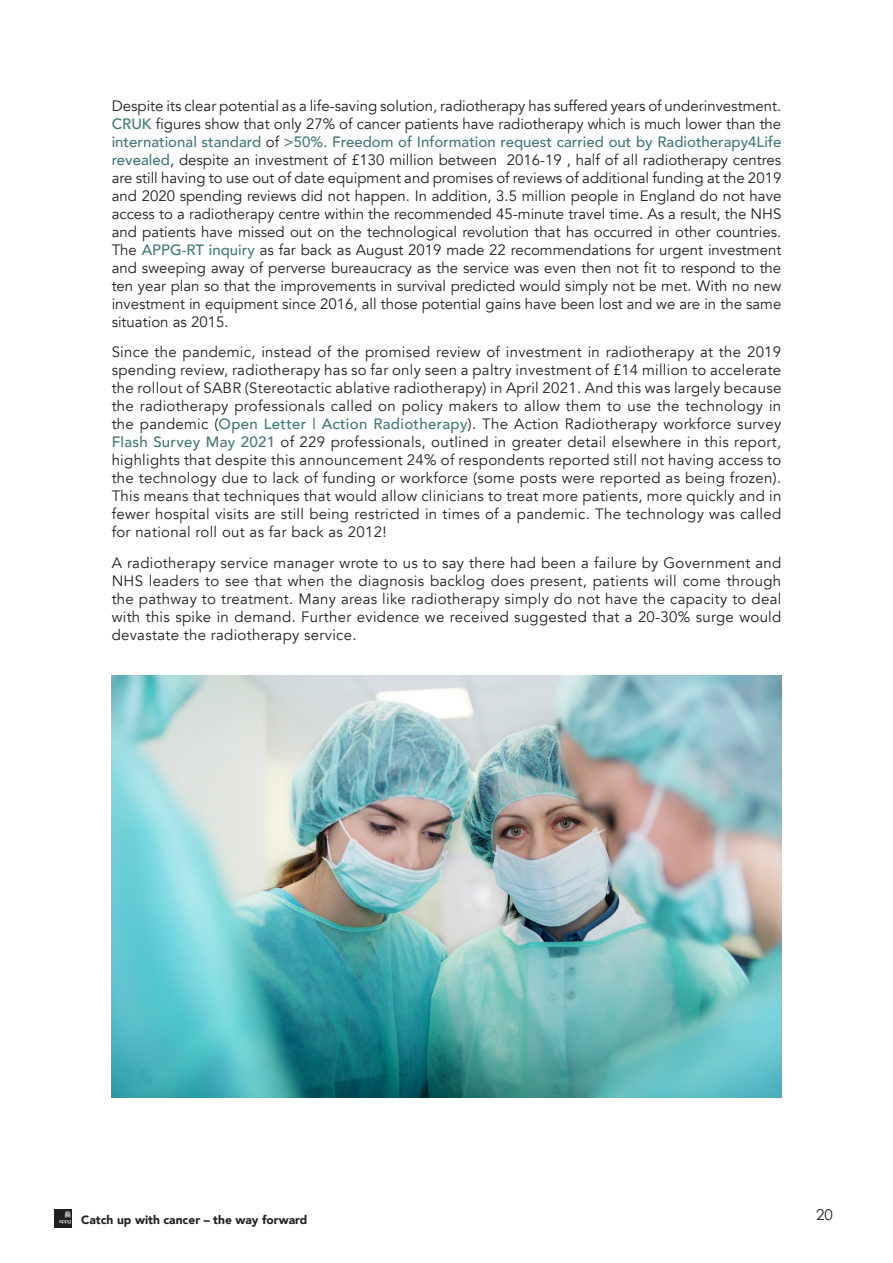
<style>
.page{position:relative;width:893px;height:1263px;background:#fff}
.page>*{position:absolute;margin:0;border:0;box-sizing:border-box;transform-origin:0 0}
.t1{font:15px/18px "Avenir";letter-spacing:.02em;color:#231f20;text-align:justify}
.t2{font:15px "Century Gothic";color:#231f20}
.t3{font:900 12px "Avenir";color:#231f20}
.s1{font-weight:500;color:#427877}
</style>
<div class="page">
<div style="left:54px;top:1210px;width:18px;height:18px;background:#231f20"></div>
<svg style="left:59px;top:1211px;width:12px;height:13px"></svg>
<img style="left:112px;top:675px;width:669px;height:422px">
<p class="t1" style="left:112px;top:97px;width:671px">Despite its clear potential as a life-saving solution, radiotherapy has suffered years of underinvestment.<br><span class="s1">CRUK</span> figures show that only 27% of cancer patients have radiotherapy which is much lower than the <span class="s1">international standard</span> of <span class="s1">&gt;50%. Freedom of Information request carried out by Radiotherapy4Life revealed</span>, despite an investment of £130 million between 2016-19 , half of all radiotherapy centres are still having to use out of date equipment and promises of reviews of additional funding at the 2019 and 2020 spending reviews did not happen. In addition, 3.5 million people in England do not have access to a radiotherapy centre within the recommended 45-minute travel time. As a result, the NHS and patients have missed out on the technological revolution that has occurred in other countries.<br>The <span class="s1">APPG-RT inquiry</span> as far back as August 2019 made 22 recommendations for urgent investment and sweeping away of perverse bureaucracy as the service was even then not fit to respond to the ten year plan so that the improvements in survival predicted would simply not be met. With no new investment in equipment since 2016, all those potential gains have been lost and we are in the same situation as 2015.</p>
<p class="t1" style="left:112px;top:344px;width:671px">Since the pandemic, instead of the promised review of investment in radiotherapy at the 2019 spending review, radiotherapy has so far only seen a paltry investment of £14 million to accelerate the rollout of SABR (Stereotactic ablative radiotherapy) in April 2021. And this was largely because the radiotherapy professionals called on policy makers to allow them to use the technology in the pandemic (<span class="s1">Open Letter | Action Radiotherapy</span>). The Action Radiotherapy workforce survey <span class="s1">Flash Survey May 2021</span> of 229 professionals, outlined in greater detail elsewhere in this report, highlights that despite this announcement 24% of respondents reported still not having access to the technology due to lack of funding or workforce (some posts were reported as being frozen).<br>This means that techniques that would allow clinicians to treat more patients, more quickly and in fewer hospital visits are still being restricted in times of a pandemic. The technology was called for national roll out as far back as 2012!</p>
<p class="t1" style="left:112px;top:554px;width:671px">A radiotherapy service manager wrote to us to say there had been a failure by Government and NHS leaders to see that when the diagnosis backlog does present, patients will come through the pathway to treatment. Many areas like radiotherapy simply do not have the capacity to deal with this spike in demand. Further evidence we received suggested that a 20-30% surge would devastate the radiotherapy service.</p>
<p class="t3" style="left:81px;top:1209px;width:228px">Catch up with cancer – the way forward</p>
<p class="t2" style="left:816px;top:1204px;width:18px">20</p>
</div>
